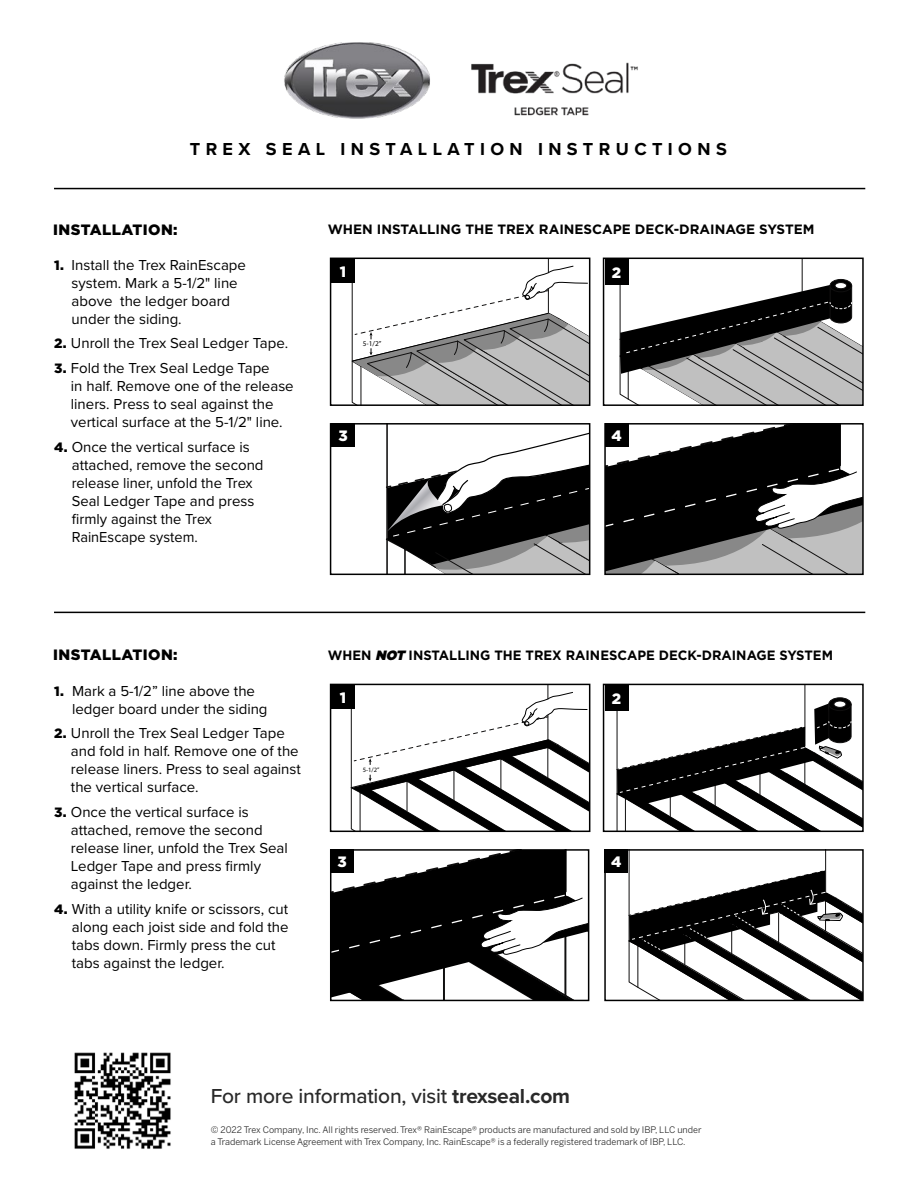
<style>
.page{position:relative;width:918px;height:1188px;background:#fff}
.page>*{position:absolute;margin:0;border:0;box-sizing:border-box;transform-origin:0 0}
.t1{font:500 21px "Proxima Nova";letter-spacing:-.01em;color:#292929}
.t2{font:700 18px "Proxima Nova";letter-spacing:.3em;color:#000}
.t3{font:15px/18px "Proxima Nova";color:#000}
.t4{font:900 15px "Gotham";letter-spacing:.03em;color:#000}
.t5{font:900 15px "Gotham";color:#fff}
.t6{font:700 13.5px "Gotham";color:#000}
.t7{font:9px/12px "Benton Sans";color:#292929}
.t8{font:7.35px "Myriad Pro";color:#000}
.t9{font:6.6px "Myriad Pro";color:#000}
.s1{font-family:"Gotham";font-weight:900;font-size:13.5px}
.s2{font-weight:900;font-style:italic}
.s3{font-weight:700}
</style>
<div class="page">
<svg style="left:618px;top:261px;width:243px;height:142px"></svg>
<div style="left:835px;top:283px;width:12px;height:6px;background:#fff;border-radius:50%"></div>
<div style="left:835px;top:282px;width:12px;height:7px;border:1px solid #100f0f;border-radius:50%"></div>
<div style="left:603px;top:258px;width:261px;height:148px;border:2px solid #000"></div>
<hr style="left:805px;top:684px;width:1px;height:62px;background:#100f0f">
<svg style="left:615px;top:688px;width:246px;height:141px"></svg>
<div style="left:603px;top:684px;width:261px;height:148px;border:2px solid #000"></div>
<svg style="left:385px;top:426px;width:202px;height:146px"></svg>
<div style="left:330px;top:423px;width:260px;height:152px;border:2px solid #000"></div>
<svg style="left:351px;top:261px;width:236px;height:142px"></svg>
<div style="left:330px;top:258px;width:260px;height:148px;border:2px solid #000"></div>
<svg style="left:350px;top:687px;width:237px;height:142px"></svg>
<div style="left:330px;top:684px;width:260px;height:148px;border:2px solid #000"></div>
<svg style="left:607px;top:426px;width:254px;height:146px"></svg>
<div style="left:604px;top:423px;width:260px;height:152px;border:2px solid #000"></div>
<svg style="left:333px;top:852px;width:253px;height:146px"></svg>
<div style="left:330px;top:849px;width:259px;height:152px;border:2px solid #000"></div>
<svg style="left:628px;top:852px;width:233px;height:146px"></svg>
<div style="left:604px;top:849px;width:260px;height:152px;border:2px solid #000"></div>
<img style="left:284px;top:42px;width:354px;height:77px">
<div style="left:331px;top:259px;width:24px;height:24px;background:#000"></div>
<div style="left:331px;top:685px;width:24px;height:24px;background:#000"></div>
<div style="left:331px;top:423px;width:24px;height:24px;background:#000"></div>
<div style="left:605px;top:259px;width:24px;height:25px;background:#000"></div>
<div style="left:605px;top:685px;width:24px;height:25px;background:#000"></div>
<div style="left:605px;top:423px;width:24px;height:24px;background:#000"></div>
<div style="left:330px;top:849px;width:24px;height:24px;background:#000"></div>
<div style="left:604px;top:849px;width:24px;height:24px;background:#000"></div>
<hr style="left:54px;top:188px;width:811px;height:1px;background:#000">
<hr style="left:54px;top:612px;width:811px;height:1px;background:#000">
<img style="left:74px;top:1052px;width:97px;height:97px">
<p class="t2" style="left:190px;top:135px;width:539px">TREX SEAL INSTALLATION INSTRUCTIONS</p>
<p class="t4" style="left:53px;top:219px;width:126px">INSTALLATION:</p>
<p class="t6" style="left:328px;top:220px;width:488px">WHEN INSTALLING THE TREX RAINESCAPE DECK-DRAINAGE SYSTEM</p>
<p class="t3" style="left:72px;top:255px;width:176px;text-indent:-18px"><span class="s1">1.</span> Install the Trex RainEscape system. Mark a 5-1/2" line above the ledger board under the siding.</p>
<p class="t3" style="left:54px;top:334px;width:236px"><span class="s1">2.</span> Unroll the Trex Seal Ledger Tape.</p>
<p class="t3" style="left:71px;top:358px;width:224px;text-indent:-17px"><span class="s1">3.</span> Fold the Trex Seal Ledge Tape<br>in half. Remove one of the release liners. Press to seal against the vertical surface at the 5-1/2" line.</p>
<p class="t3" style="left:72px;top:437px;width:193px;text-indent:-18px"><span class="s1">4.</span> Once the vertical surface is attached, remove the second release liner, unfold the Trex<br>Seal Ledger Tape and press firmly against the Trex<br>RainEscape system.</p>
<p class="t5" style="left:340px;top:261px;width:8px">1</p>
<p class="t8" style="left:363px;top:339px;width:20px">5-1/2”</p>
<p class="t5" style="left:338px;top:425px;width:11px">3</p>
<p class="t5" style="left:612px;top:262px;width:11px">2</p>
<p class="t5" style="left:611px;top:425px;width:12px">4</p>
<p class="t4" style="left:53px;top:644px;width:126px">INSTALLATION:</p>
<p class="t3" style="left:72px;top:681px;width:197px;text-indent:-18px"><span class="s1">1.</span> Mark a 5-1/2” line above the ledger board under the siding</p>
<p class="t3" style="left:71px;top:724px;width:232px;text-indent:-17px"><span class="s1">2.</span> Unroll the Trex Seal Ledger Tape and fold in half. Remove one of the release liners. Press to seal against the vertical surface.</p>
<p class="t3" style="left:71px;top:803px;width:218px;text-indent:-17px"><span class="s1">3.</span> Once the vertical surface is attached, remove the second release liner, unfold the Trex Seal<br>Ledger Tape and press firmly against the ledger.</p>
<p class="t3" style="left:72px;top:899px;width:218px;text-indent:-18px"><span class="s1">4.</span> With a utility knife or scissors, cut along each joist side and fold the tabs down. Firmly press the cut tabs against the ledger.</p>
<p class="t6" style="left:328px;top:646px;width:507px">WHEN <span class="s2">NOT</span> INSTALLING THE TREX RAINESCAPE DECK-DRAINAGE SYSTEM</p>
<p class="t5" style="left:340px;top:687px;width:8px">1</p>
<p class="t9" style="left:363px;top:765px;width:18px">5-1/2”</p>
<p class="t5" style="left:612px;top:688px;width:11px">2</p>
<p class="t5" style="left:338px;top:851px;width:11px">3</p>
<p class="t5" style="left:611px;top:851px;width:12px">4</p>
<h1 class="t1" style="left:211px;top:1081px;width:361px">For more information, visit <span class="s3">trexseal.com</span></h1>
<p class="t7" style="left:211px;top:1123px;width:492px">© 2022 Trex Company, Inc. All rights reserved. Trex® RainEscape® products are manufactured and sold by IBP, LLC under a Trademark License Agreement with Trex Company, Inc. RainEscape® is a federally registered trademark of IBP, LLC.</p>
</div>
